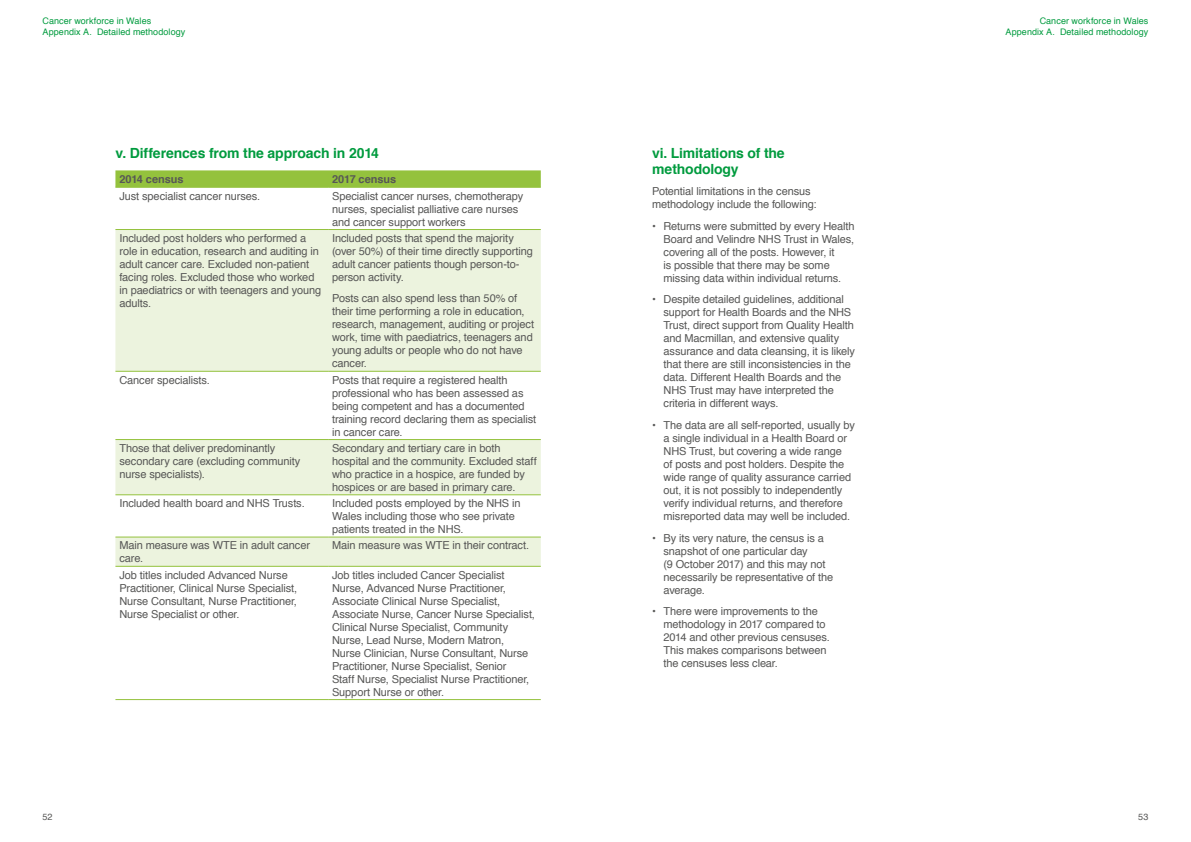
<style>
.page{position:relative;width:1191px;height:842px;background:#fff}
.page>*{position:absolute;margin:0;border:0;box-sizing:border-box;transform-origin:0 0}
.t1{font:700 14px/16px "Helvetica";letter-spacing:-.01em;color:#009b3e}
.t2{font:11px/13px "Helvetica";letter-spacing:-.01em;color:#575756}
.t3{font:700 11px "Helvetica";letter-spacing:-.01em;color:#575756}
.t4{font:9px/10.8px "Helvetica";letter-spacing:.01em;color:#009b3e}
.t5{font:9px "Helvetica";color:#575756}
</style>
<div class="page">
<div style="left:115px;top:170px;width:426px;height:17px;background:#94c23d"></div>
<svg style="left:115px;top:230px;width:426px;height:336px;fill:#ecf3de"></svg>
<hr style="left:115px;top:187px;width:213px;height:1px;background:#94c23d">
<hr style="left:328px;top:187px;width:213px;height:1px;background:#94c23d">
<hr style="left:115px;top:229px;width:213px;height:1px;background:#94c23d">
<hr style="left:328px;top:229px;width:213px;height:1px;background:#94c23d">
<hr style="left:115px;top:371px;width:213px;height:1px;background:#94c23d">
<hr style="left:328px;top:371px;width:213px;height:1px;background:#94c23d">
<hr style="left:115px;top:439px;width:213px;height:1px;background:#94c23d">
<hr style="left:328px;top:439px;width:213px;height:1px;background:#94c23d">
<hr style="left:115px;top:494px;width:213px;height:1px;background:#94c23d">
<hr style="left:328px;top:494px;width:213px;height:1px;background:#94c23d">
<hr style="left:115px;top:536px;width:213px;height:1px;background:#94c23d">
<hr style="left:328px;top:536px;width:213px;height:1px;background:#94c23d">
<hr style="left:115px;top:566px;width:213px;height:1px;background:#94c23d">
<hr style="left:328px;top:566px;width:213px;height:1px;background:#94c23d">
<hr style="left:115px;top:699px;width:213px;height:1px;background:#94c23d">
<hr style="left:328px;top:699px;width:213px;height:1px;background:#94c23d">
<p class="t4" style="left:43px;top:15px;width:144px">Cancer workforce in Wales<br>Appendix A. Detailed methodology</p>
<p class="t1" style="left:115px;top:145px;width:265px">v. Differences from the approach in 2014</p>
<p class="t3" style="left:119px;top:170px;width:66px">2014 census</p>
<p class="t3" style="left:332px;top:170px;width:66px">2017 census</p>
<p class="t2" style="left:119px;top:189px;width:142px">Just specialist cancer nurses.</p>
<p class="t2" style="left:332px;top:189px;width:193px">Specialist cancer nurses, chemotherapy nurses, specialist palliative care nurses and cancer support workers</p>
<p class="t2" style="left:119px;top:232px;width:203px">Included post holders who performed a role in education, research and auditing in adult cancer care. Excluded non-patient facing roles. Excluded those who worked in paediatrics or with teenagers and young adults.</p>
<p class="t2" style="left:332px;top:232px;width:202px">Included posts that spend the majority (over 50%) of their time directly supporting adult cancer patients though person-to&shy;person activity.</p>
<p class="t2" style="left:332px;top:292px;width:203px">Posts can also spend less than 50% of their time performing a role in education, research, management, auditing or project work, time with paediatrics, teenagers and young adults or people who do not have cancer.</p>
<p class="t5" style="left:43px;top:810px;width:11px">52</p>
<p class="t2" style="left:119px;top:373px;width:92px">Cancer specialists.</p>
<p class="t2" style="left:332px;top:373px;width:206px">Posts that require a registered health professional who has been assessed as being competent and has a documented training record declaring them as specialist in cancer care.</p>
<p class="t2" style="left:119px;top:442px;width:182px">Those that deliver predominantly secondary care (excluding community nurse specialists).</p>
<p class="t2" style="left:332px;top:442px;width:206px">Secondary and tertiary care in both hospital and the community. Excluded staff who practice in a hospice, are funded by hospices or are based in primary care.</p>
<p class="t2" style="left:119px;top:497px;width:187px">Included health board and NHS Trusts.</p>
<p class="t2" style="left:332px;top:497px;width:190px">Included posts employed by the NHS in<br>Wales including those who see private patients treated in the NHS.</p>
<p class="t2" style="left:119px;top:539px;width:192px">Main measure was WTE in adult cancer care.</p>
<p class="t2" style="left:332px;top:539px;width:198px">Main measure was WTE in their contract.</p>
<p class="t2" style="left:119px;top:568px;width:179px">Job titles included Advanced Nurse Practitioner, Clinical Nurse Specialist, Nurse Consultant, Nurse Practitioner, Nurse Specialist or other.</p>
<p class="t2" style="left:332px;top:569px;width:204px">Job titles included Cancer Specialist Nurse, Advanced Nurse Practitioner, Associate Clinical Nurse Specialist, Associate Nurse, Cancer Nurse Specialist, Clinical Nurse Specialist, Community Nurse, Lead Nurse, Modern Matron, Nurse Clinician, Nurse Consultant, Nurse Practitioner, Nurse Specialist, Senior<br>Staff Nurse, Specialist Nurse Practitioner, Support Nurse or other.</p>
<p class="t1" style="left:652px;top:145px;width:134px">vi. Limitations of the methodology</p>
<p class="t2" style="left:652px;top:185px;width:166px">Potential limitations in the census methodology include the following:</p>
<p class="t2" style="left:663px;top:220px;width:192px;text-indent:-11px">• Returns were submitted by every Health Board and Velindre NHS Trust in Wales, covering all of the posts. However, it<br>is possible that there may be some missing data within individual returns.</p>
<p class="t2" style="left:663px;top:293px;width:193px;text-indent:-11px">• Despite detailed guidelines, additional support for Health Boards and the NHS Trust, direct support from Quality Health and Macmillan, and extensive quality assurance and data cleansing, it is likely that there are still inconsistencies in the data. Different Health Boards and the NHS Trust may have interpreted the criteria in different ways.</p>
<p class="t2" style="left:663px;top:419px;width:193px;text-indent:-11px">• The data are all self-reported, usually by a single individual in a Health Board or NHS Trust, but covering a wide range<br>of posts and post holders. Despite the wide range of quality assurance carried out, it is not possibly to independently verify individual returns, and therefore misreported data may well be included.</p>
<p class="t2" style="left:663px;top:531px;width:171px;text-indent:-11px">• By its very nature, the census is a snapshot of one particular day<br>(9 October 2017) and this may not necessarily be representative of the average.</p>
<p class="t2" style="left:663px;top:605px;width:168px;text-indent:-11px">• There were improvements to the methodology in 2017 compared to<br>2014 and other previous censuses.<br>This makes comparisons between the censuses less clear.</p>
<p class="t4" style="left:1005px;top:15px;width:144px;text-align:right">Cancer workforce in Wales<br>Appendix A. Detailed methodology</p>
<p class="t5" style="left:1138px;top:810px;width:12px">53</p>
</div>
